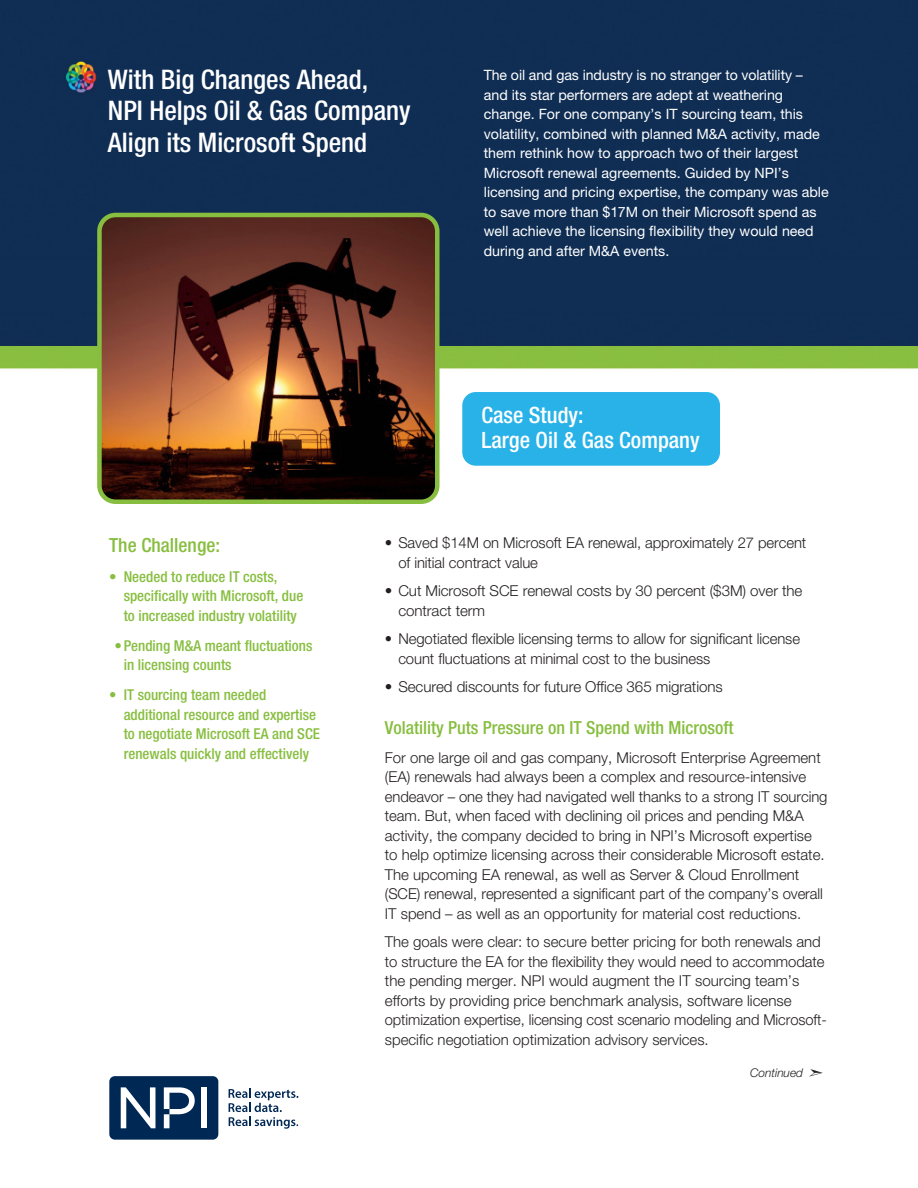
<style>
.page{position:relative;width:918px;height:1188px;background:#fff}
.page>*{position:absolute;margin:0;border:0;box-sizing:border-box;transform-origin:0 0}
.t1{font:500 condensed 27px/31.5px "Helvetica Neue";color:#fff}
.t2{font:500 condensed 22.5px "Helvetica Neue";color:#fff}
.t3{font:500 condensed 19.5px "Helvetica Neue";color:#87be3f}
.t4{font:500 condensed 18px "Helvetica Neue";color:#87be3f}
.t5{font:300 15px/19.5px "Helvetica Neue";color:#231f20}
.t6{font:500 condensed 15px/19.5px "Helvetica Neue";color:#87be3f}
.t7{font:14.25px/19.5px "Helvetica Neue";color:#fff}
.t8{font:italic 300 12px "Helvetica Neue";color:#231f20}
</style>
<div class="page">
<img style="left:0;top:0;width:918px;height:1139px">
<div style="left:462px;top:392px;width:258px;height:74px;background:#29b2e7;border-radius:13px"></div>
<div style="left:109px;top:1076px;width:109px;height:64px;background:#002855;border-radius:6px"></div>
<svg style="left:121px;top:1087px;width:34px;height:41px"></svg>
<div style="left:201px;top:1087px;width:6px;height:41px;background:#fff"></div>
<svg style="left:164px;top:1087px;width:31px;height:41px"></svg>
<svg style="left:229px;top:1089px;width:69px;height:40px"></svg>
<img style="left:99px;top:215px;width:338px;height:287px">
<div style="left:97px;top:213px;width:343px;height:291px;border:4px solid #87be3f;border-radius:16px"></div>
<p class="t1" style="left:108px;top:63px;width:262px">With Big Changes Ahead,</p>
<p class="t1" style="left:108px;top:94px;width:304px">NPI Helps Oil &amp; Gas Company<br>Align its Microsoft Spend</p>
<p class="t7" style="left:484px;top:65px;width:321px">The oil and gas industry is no stranger to volatility –</p>
<p class="t7" style="left:484px;top:85px;width:338px">and its star performers are adept at weathering change. For one company’s IT sourcing team, this volatility, combined with planned M&amp;A activity, made them rethink how to approach two of their largest</p>
<p class="t7" style="left:484px;top:163px;width:307px">Microsoft renewal agreements. Guided by NPI’s</p>
<p class="t7" style="left:484px;top:182px;width:346px">licensing and pricing expertise, the company was able to save more than $17M on their Microsoft spend as well achieve the licensing flexibility they would need during and after M&amp;A events.</p>
<p class="t2" style="left:481px;top:401px;width:104px">Case Study:</p>
<p class="t2" style="left:481px;top:427px;width:220px">Large Oil &amp; Gas Company</p>
<p class="t3" style="left:109px;top:533px;width:112px">The Challenge:</p>
<p class="t6" style="left:124px;top:566px;width:181px;text-indent:-14px">• Needed to reduce IT costs, specifically with Microsoft, due</p>
<p class="t6" style="left:124px;top:605px;width:175px">to increased industry volatility</p>
<p class="t6" style="left:115px;top:635px;width:199px">•Pending M&amp;A meant fluctuations</p>
<p class="t6" style="left:124px;top:655px;width:109px">in licensing counts</p>
<p class="t6" style="left:109px;top:685px;width:158px">• IT sourcing team needed</p>
<p class="t6" style="left:124px;top:704px;width:194px">additional resource and expertise</p>
<p class="t6" style="left:124px;top:724px;width:198px">to negotiate Microsoft EA and SCE renewals quickly and effectively</p>
<p class="t5" style="left:385px;top:533px;width:423px">• Saved $14M on Microsoft EA renewal, approximately 27 percent</p>
<p class="t5" style="left:398px;top:552px;width:141px">of initial contract value</p>
<p class="t5" style="left:398px;top:581px;width:406px;text-indent:-13px">• Cut Microsoft SCE renewal costs by 30 percent ($3M) over the contract term</p>
<p class="t5" style="left:398px;top:629px;width:403px;text-indent:-13px">• Negotiated flexible licensing terms to allow for significant license count fluctuations at minimal cost to the business</p>
<p class="t5" style="left:385px;top:677px;width:339px">• Secured discounts for future Office 365 migrations</p>
<p class="t4" style="left:385px;top:717px;width:350px">Volatility Puts Pressure on IT Spend with Microsoft</p>
<p class="t5" style="left:385px;top:747px;width:444px">For one large oil and gas company, Microsoft Enterprise Agreement (EA) renewals had always been a complex and resource-intensive endeavor – one they had navigated well thanks to a strong IT sourcing team. But, when faced with declining oil prices and pending M&amp;A activity, the company decided to bring in NPI’s Microsoft expertise to help optimize licensing across their considerable Microsoft estate.<br>The upcoming EA renewal, as well as Server &amp; Cloud Enrollment (SCE) renewal, represented a significant part of the company’s overall IT spend – as well as an opportunity for material cost reductions.</p>
<p class="t5" style="left:385px;top:932px;width:441px">The goals were clear: to secure better pricing for both renewals and to structure the EA for the flexibility they would need to accommodate the pending merger. NPI would augment the IT sourcing team’s</p>
<p class="t5" style="left:385px;top:990px;width:408px">efforts by providing price benchmark analysis, software license</p>
<p class="t5" style="left:385px;top:1010px;width:444px">optimization expertise, licensing cost scenario modeling and Microsoft&shy;specific negotiation optimization advisory services.</p>
<p class="t8" style="left:750px;top:1066px;width:76px">Continued ➣</p>
</div>
